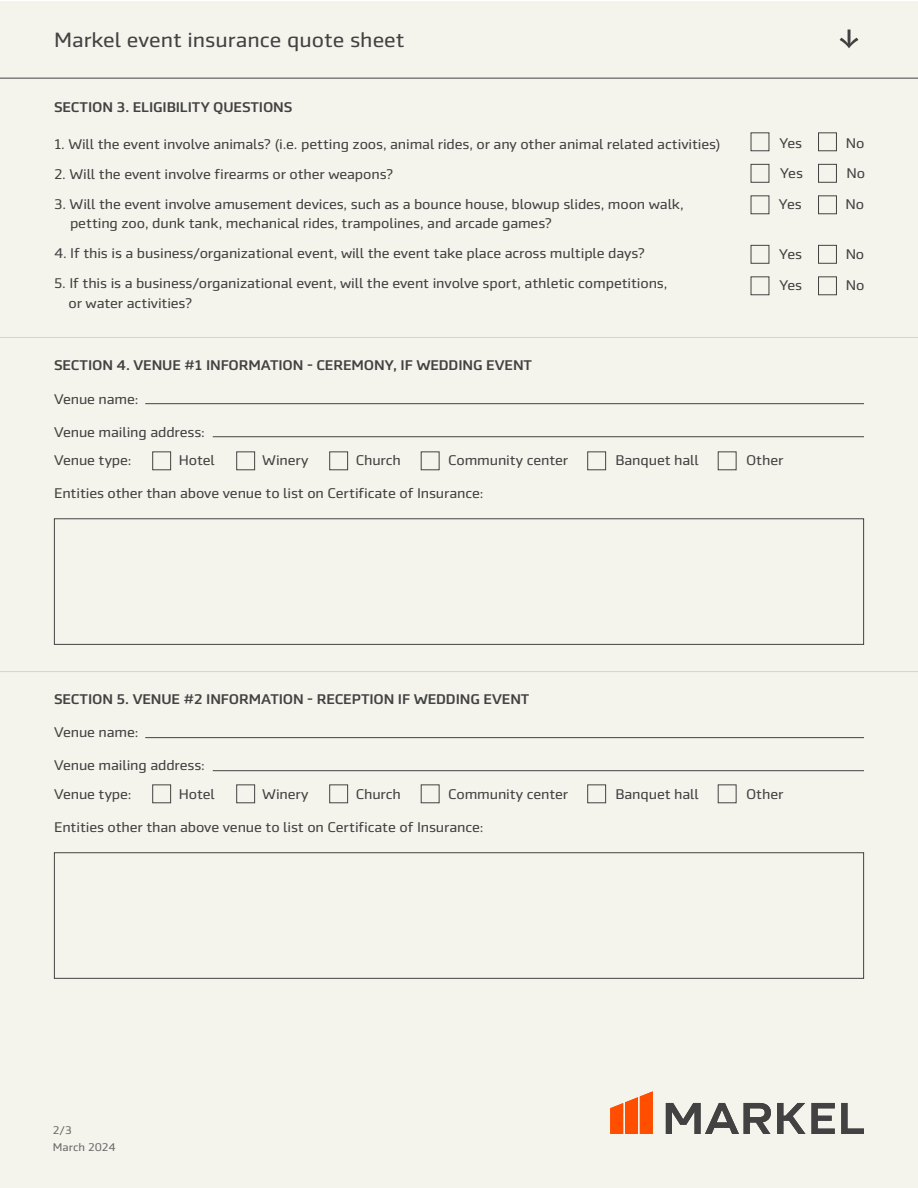
<style>
.page{position:relative;width:918px;height:1188px;background:#fff}
.page>*{position:absolute;margin:0;border:0;box-sizing:border-box;transform-origin:0 0}
.t1{font:21px "Markel Sans";color:#424242}
.t2{font:14.25px/28.5px "Markel Sans";letter-spacing:-.01em;color:#424242}
.t3{font:500 14.25px "Markel Sans";letter-spacing:-.01em;color:#424242}
.t4{font:11.25px "Markel Sans";color:#686868}
</style>
<div class="page">
<div style="left:0;top:1px;width:918px;height:1187px;background:#f5f4ec"></div>
<svg style="left:666px;top:1103px;width:198px;height:31px"></svg>
<svg style="left:610px;top:1091px;width:43px;height:43px"></svg>
<hr style="left:0;top:78px;width:918px;height:1px;background:#424242">
<svg style="left:840px;top:30px;width:18px;height:18px"></svg>
<hr style="left:0;top:671px;width:918px;height:1px;background:#424242">
<hr style="left:0;top:337px;width:918px;height:1px;background:#424242">
<div style="left:751px;top:132px;width:18px;height:19px;border:1px solid #424242"></div>
<div style="left:751px;top:164px;width:18px;height:19px;border:1px solid #424242"></div>
<div style="left:751px;top:195px;width:18px;height:19px;border:1px solid #424242"></div>
<div style="left:751px;top:245px;width:18px;height:19px;border:1px solid #424242"></div>
<div style="left:751px;top:276px;width:18px;height:19px;border:1px solid #424242"></div>
<div style="left:818px;top:132px;width:19px;height:19px;border:1px solid #424242"></div>
<div style="left:818px;top:164px;width:19px;height:19px;border:1px solid #424242"></div>
<div style="left:818px;top:195px;width:19px;height:19px;border:1px solid #424242"></div>
<div style="left:818px;top:245px;width:19px;height:19px;border:1px solid #424242"></div>
<div style="left:818px;top:276px;width:19px;height:19px;border:1px solid #424242"></div>
<div style="left:152px;top:451px;width:19px;height:19px;border:1px solid #424242"></div>
<div style="left:152px;top:784px;width:19px;height:19px;border:1px solid #424242"></div>
<div style="left:236px;top:451px;width:19px;height:19px;border:1px solid #424242"></div>
<div style="left:236px;top:784px;width:19px;height:19px;border:1px solid #424242"></div>
<div style="left:329px;top:451px;width:19px;height:19px;border:1px solid #424242"></div>
<div style="left:329px;top:784px;width:19px;height:19px;border:1px solid #424242"></div>
<div style="left:421px;top:451px;width:19px;height:19px;border:1px solid #424242"></div>
<div style="left:421px;top:784px;width:19px;height:19px;border:1px solid #424242"></div>
<div style="left:587px;top:451px;width:19px;height:19px;border:1px solid #424242"></div>
<div style="left:587px;top:784px;width:19px;height:19px;border:1px solid #424242"></div>
<div style="left:718px;top:451px;width:19px;height:19px;border:1px solid #424242"></div>
<div style="left:718px;top:784px;width:19px;height:19px;border:1px solid #424242"></div>
<hr style="left:145px;top:403px;width:719px;height:1px;background:#424242">
<hr style="left:213px;top:436px;width:651px;height:1px;background:#424242">
<hr style="left:145px;top:737px;width:719px;height:1px;background:#424242">
<hr style="left:213px;top:770px;width:651px;height:1px;background:#424242">
<div style="left:54px;top:518px;width:810px;height:127px;border:1px solid #424242"></div>
<div style="left:54px;top:852px;width:810px;height:127px;border:1px solid #424242"></div>
<p class="t1" style="left:54px;top:28px;width:352px">Markel event insurance quote sheet</p>
<p class="t3" style="left:54px;top:99px;width:240px">SECTION 3. ELIGIBILITY QUESTIONS</p>
<p class="t2" style="left:54px;top:130px;width:668px">1. Will the event involve animals? (i.e. petting zoos, animal rides, or any other animal related activities)</p>
<p class="t2" style="left:54px;top:160px;width:341px">2. Will the event involve firearms or other weapons?</p>
<p class="t2" style="left:70px;top:194px;width:615px;line-height:19.5px;text-indent:-16px">3. Will the event involve amusement devices, such as a bounce house, blowup slides, moon walk, petting zoo, dunk tank, mechanical rides, trampolines, and arcade games?</p>
<p class="t2" style="left:54px;top:239px;width:593px">4. If this is a business/organizational event, will the event take place across multiple days?</p>
<p class="t2" style="left:69px;top:274px;width:600px;line-height:19.5px;text-indent:-15px">5. If this is a business/organizational event, will the event involve sport, athletic competitions, or water activities?</p>
<p class="t3" style="left:54px;top:357px;width:480px">SECTION 4. VENUE #1 INFORMATION - CEREMONY, IF WEDDING EVENT</p>
<p class="t2" style="left:779px;top:129px;width:24px">Yes</p>
<p class="t2" style="left:846px;top:129px;width:20px">No</p>
<p class="t2" style="left:780px;top:159px;width:24px">Yes</p>
<p class="t2" style="left:847px;top:159px;width:20px">No</p>
<p class="t2" style="left:779px;top:190px;width:24px">Yes</p>
<p class="t2" style="left:845px;top:190px;width:20px">No</p>
<p class="t2" style="left:779px;top:240px;width:24px">Yes</p>
<p class="t2" style="left:846px;top:240px;width:20px">No</p>
<p class="t2" style="left:779px;top:271px;width:24px">Yes</p>
<p class="t2" style="left:846px;top:271px;width:20px">No</p>
<p class="t2" style="left:54px;top:384px;width:86px">Venue name:</p>
<p class="t2" style="left:54px;top:417px;width:152px">Venue mailing address:<br>Venue type:</p>
<p class="t2" style="left:179px;top:446px;width:38px">Hotel</p>
<p class="t2" style="left:262px;top:446px;width:48px">Winery</p>
<p class="t2" style="left:356px;top:446px;width:47px">Church</p>
<p class="t2" style="left:448px;top:446px;width:122px">Community center</p>
<p class="t2" style="left:616px;top:446px;width:85px">Banquet hall</p>
<p class="t2" style="left:746px;top:446px;width:39px">Other</p>
<p class="t2" style="left:54px;top:479px;width:431px">Entities other than above venue to list on Certificate of Insurance:</p>
<p class="t3" style="left:54px;top:691px;width:477px">SECTION 5. VENUE #2 INFORMATION - RECEPTION IF WEDDING EVENT</p>
<p class="t2" style="left:54px;top:718px;width:86px">Venue name:</p>
<p class="t2" style="left:54px;top:751px;width:152px">Venue mailing address:<br>Venue type:</p>
<p class="t2" style="left:179px;top:780px;width:38px">Hotel</p>
<p class="t2" style="left:262px;top:780px;width:48px">Winery</p>
<p class="t2" style="left:356px;top:780px;width:47px">Church</p>
<p class="t2" style="left:448px;top:780px;width:122px">Community center</p>
<p class="t2" style="left:616px;top:780px;width:85px">Banquet hall</p>
<p class="t2" style="left:746px;top:780px;width:39px">Other</p>
<p class="t2" style="left:54px;top:813px;width:431px">Entities other than above venue to list on Certificate of Insurance:</p>
<p class="t4" style="left:53px;top:1124px;width:21px">2/3</p>
<p class="t4" style="left:53px;top:1141px;width:65px">March 2024</p>
</div>
